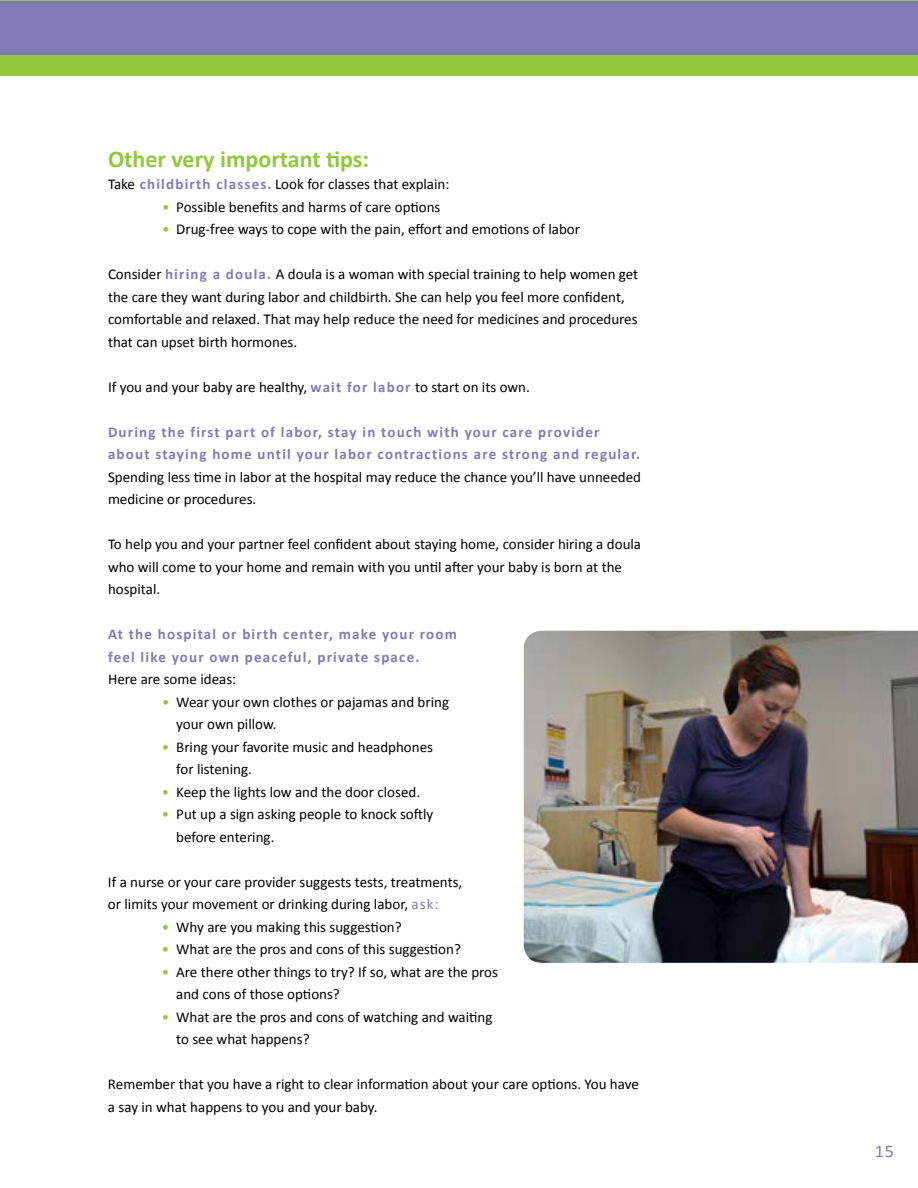
<style>
.page{position:relative;width:918px;height:1188px;background:#fff}
.page>*{position:absolute;margin:0;border:0;box-sizing:border-box;transform-origin:0 0}
.t1{font:700 24px "Calibri";color:#92c83e}
.t2{font:18px "Calibri";color:#827ab9}
.t3{font:15px/22.5px "Calibri";color:#000}
.t4{font:700 15px/22.5px "Calibri";letter-spacing:.08em;color:#827ab9}
.s1{font-weight:700;color:#827ab9}
.s2{color:#92c83e}
.s3{color:#827ab9}
</style>
<div class="page">
<img style="left:524px;top:631px;width:394px;height:332px">
<div style="left:0;top:0;width:918px;height:76px;background:#92c83e"></div>
<div style="left:0;top:1px;width:918px;height:54px;background:#827ab9"></div>
<h1 class="t1" style="left:108px;top:144px;width:263px">Other very important tips:</h1>
<p class="t3" style="left:108px;top:172px;width:343px">Take <span class="s1">childbirth classes.</span> Look for classes that explain:</p>
<p class="t3" style="left:162px;top:195px;width:280px"><span class="s2">•</span> Possible benefits and harms of care options</p>
<p class="t3" style="left:162px;top:217px;width:420px"><span class="s2">•</span> Drug-free ways to cope with the pain, effort and emotions of labor</p>
<p class="t3" style="left:108px;top:262px;width:532px">Consider <span class="s1">hiring a doula.</span> A doula is a woman with special training to help women get the care they want during labor and childbirth. She can help you feel more confident, comfortable and relaxed. That may help reduce the need for medicines and procedures that can upset birth hormones.</p>
<p class="t3" style="left:108px;top:375px;width:423px">If you and your baby are healthy, <span class="s1">wait for labor</span> to start on its own.</p>
<p class="t4" style="left:108px;top:420px;width:534px">During the first part of labor, stay in touch with your care provider about staying home until your labor contractions are strong and regular.</p>
<p class="t3" style="left:108px;top:465px;width:535px">Spending less time in labor at the hospital may reduce the chance you’ll have unneeded medicine or procedures.</p>
<p class="t3" style="left:108px;top:532px;width:535px">To help you and your partner feel confident about staying home, consider hiring a doula who will come to your home and remain with you until after your baby is born at the hospital.</p>
<p class="t4" style="left:108px;top:622px;width:350px">At the hospital or birth center, make your room feel like your own peaceful, private space.</p>
<p class="t3" style="left:108px;top:667px;width:130px">Here are some ideas:</p>
<p class="t3" style="left:176px;top:690px;width:274px;text-indent:-14px"><span class="s2">•</span> Wear your own clothes or pajamas and bring your own pillow.</p>
<p class="t3" style="left:176px;top:735px;width:258px;text-indent:-14px"><span class="s2">•</span> Bring your favorite music and headphones for listening.</p>
<p class="t3" style="left:162px;top:780px;width:260px"><span class="s2">•</span> Keep the lights low and the door closed.</p>
<p class="t3" style="left:176px;top:802px;width:259px;text-indent:-14px"><span class="s2">•</span> Put up a sign asking people to knock softly before entering.</p>
<p class="t3" style="left:108px;top:870px;width:356px">If a nurse or your care provider suggests tests, treatments, or limits your movement or drinking during labor, <span class="s3">ask:</span></p>
<p class="t3" style="left:162px;top:915px;width:241px"><span class="s2">•</span> Why are you making this suggestion?</p>
<p class="t3" style="left:162px;top:937px;width:301px"><span class="s2">•</span> What are the pros and cons of this suggestion?</p>
<p class="t3" style="left:176px;top:960px;width:323px;text-indent:-14px"><span class="s2">•</span> Are there other things to try? If so, what are the pros and cons of those options?</p>
<p class="t3" style="left:176px;top:1005px;width:318px;text-indent:-14px"><span class="s2">•</span> What are the pros and cons of watching and waiting to see what happens?</p>
<p class="t3" style="left:108px;top:1072px;width:532px">Remember that you have a right to clear information about your care options. You have a say in what happens to you and your baby.</p>
<p class="t2" style="left:875px;top:1139px;width:21px">15</p>
</div>
